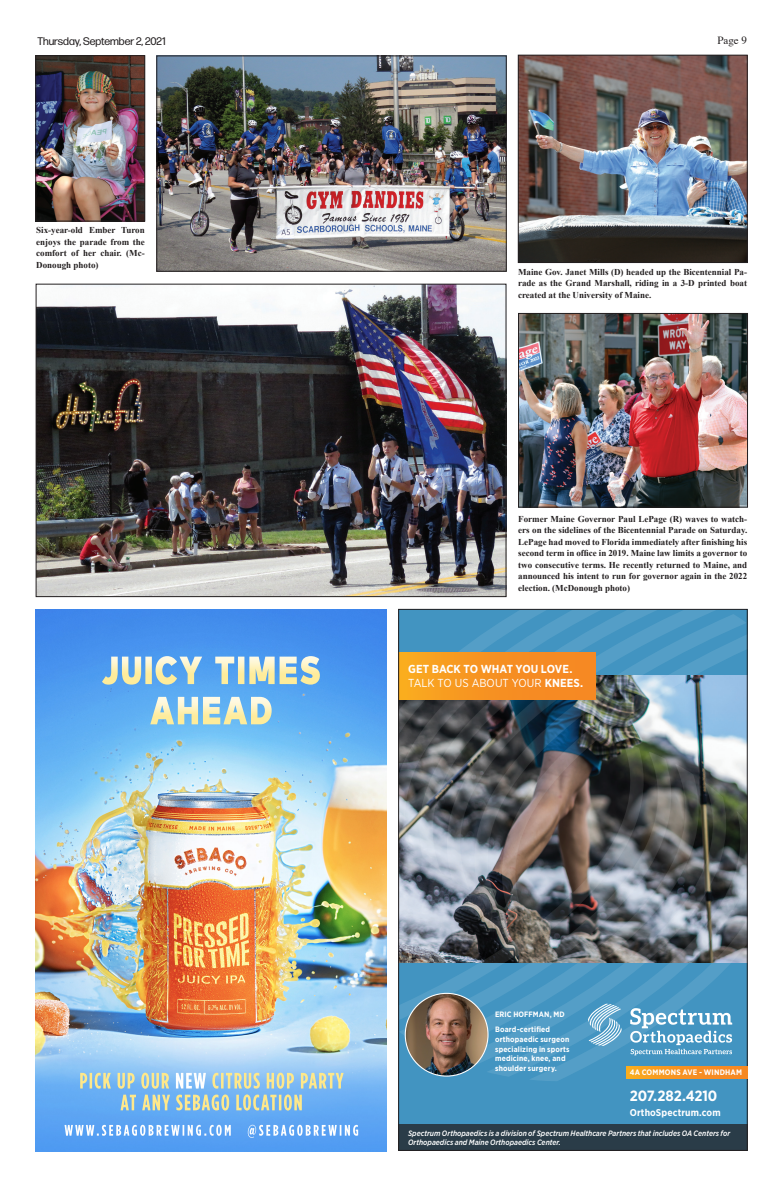
<style>
.page{position:relative;width:783px;height:1188px;background:#fff}
.page>*{position:absolute;margin:0;border:0;box-sizing:border-box;transform-origin:0 0}
.t1{font:700 14.8px "Gotham Narrow";letter-spacing:-.01em;color:#fff}
.t2{font:700 11.6px/13.9px "Gotham Narrow";letter-spacing:-.005em;color:#fff}
.t3{font:11px "Forma DJR Deck";color:#231f20}
.t4{font:11px "Times";color:#231f20}
.t5{font:700 9.9px "Gotham Narrow";letter-spacing:.01em;color:#fff}
.t6{font:700 9px/11.5px "Times New Roman";color:#231f20;text-align:justify}
.t7{font:700 7.9px "Gotham Narrow";letter-spacing:.02em;color:#fff}
.t8{font:italic 500 7.8px/9.3px "Gotham Narrow";color:#fff}
.t9{font:700 7.8px/9.7px "Gotham Narrow";letter-spacing:.02em;color:#fff}
.s1{font-weight:400}
</style>
<div class="page">
<div style="left:398px;top:609px;width:350px;height:542px;background:#4294c1"></div>
<svg style="left:488px;top:1067px;width:139px;height:10px"></svg>
<svg style="left:473px;top:912px;width:273px;height:155px"></svg>
<svg style="left:400px;top:872px;width:23px;height:167px"></svg>
<svg style="left:423px;top:872px;width:279px;height:183px"></svg>
<svg style="left:398px;top:608px;width:45px;height:264px"></svg>
<svg style="left:499px;top:903px;width:247px;height:9px;background:#6d6f77"></svg>
<svg style="left:471px;top:614px;width:275px;height:289px;background:#718794"></svg>
<img style="left:443px;top:608px;width:279px;height:282px">
<div style="left:398px;top:652px;width:197px;height:47px;background:linear-gradient(to right,#f9a71f,#f58224)"></div>
<div style="left:398px;top:1124px;width:350px;height:27px;background:#2a3c48"></div>
<img style="left:405px;top:993px;width:83px;height:83px;border-radius:41px">
<svg style="left:588px;top:1004px;width:34px;height:42px"></svg>
<svg style="left:630px;top:1008px;width:102px;height:47px"></svg>
<svg style="left:627px;top:1066px;width:121px;height:13px;background:#f79421"></svg>
<img style="left:35px;top:610px;width:351px;height:542px">
<img style="left:102px;top:656px;width:218px;height:68px">
<img style="left:95px;top:1073px;width:249px;height:16px">
<img style="left:121px;top:1094px;width:181px;height:17px">
<img style="left:132px;top:1125px;width:171px;height:13px">
<img style="left:322px;top:1125px;width:36px;height:11px">
<img style="left:520px;top:57px;width:226px;height:204px">
<div style="left:518px;top:55px;width:230px;height:208px;border:1px solid #231f20"></div>
<img style="left:520px;top:315px;width:226px;height:190px">
<div style="left:518px;top:313px;width:230px;height:194px;border:1px solid #231f20"></div>
<img style="left:37px;top:57px;width:106px;height:162px">
<div style="left:35px;top:55px;width:110px;height:166px;border:1px solid #231f20"></div>
<img style="left:159px;top:58px;width:346px;height:212px">
<div style="left:157px;top:56px;width:350px;height:216px;border:1px solid #231f20"></div>
<img style="left:38px;top:286px;width:466px;height:309px">
<div style="left:36px;top:284px;width:470px;height:313px;border:1px solid #231f20"></div>
<p class="t3" style="left:38px;top:34px;width:130px">Thursday, September 2, 2021</p>
<p class="t4" style="left:717px;top:30px;width:31px">Page 9</p>
<p class="t6" style="left:36px;top:224px;width:110px">Six-year-old Ember Turon enjoys the parade from the comfort of her chair. (Mc-Donough photo)</p>
<p class="t6" style="left:518px;top:266px;width:231px">Maine Gov. Janet Mills (D) headed up the Bicentennial Pa&shy;rade as the Grand Marshall, riding in a 3-D printed boat created at the University of Maine.</p>
<p class="t6" style="left:518px;top:513px;width:231px">Former Maine Governor Paul LePage (R) waves to watch&shy;ers on the sidelines of the Bicentennial Parade on Saturday.<br>LePage had moved to Florida immediately after finishing his second term in office in 2019. Maine law limits a governor to two consecutive terms. He recently returned to Maine, and announced his intent to run for governor again in the 2022 election. (McDonough photo)</p>
<p class="t2" style="left:408px;top:662px;width:176px">GET BACK TO WHAT YOU LOVE.<br><span class="s1">TALK TO US ABOUT YOUR</span> KNEES.</p>
<p class="t9" style="left:495px;top:1007px;width:71px;line-height:14.9px">ERIC HOFFMAN, MD<br>Board-certified</p>
<p class="t9" style="left:495px;top:1034px;width:76px">orthopaedic surgeon specializing in sports medicine, knee, and shoulder surgery.</p>
<p class="t7" style="left:630px;top:1067px;width:114px">4A COMMONS AVE - WINDHAM</p>
<p class="t1" style="left:630px;top:1087px;width:89px">207.282.4210</p>
<p class="t5" style="left:630px;top:1106px;width:92px">OrthoSpectrum.com</p>
<p class="t8" style="left:408px;top:1128px;width:324px">Spectrum Orthopaedics is a division of Spectrum Healthcare Partners that includes OA Centers for<br>Orthopaedics and Maine Orthopaedics Center.</p>
</div>
